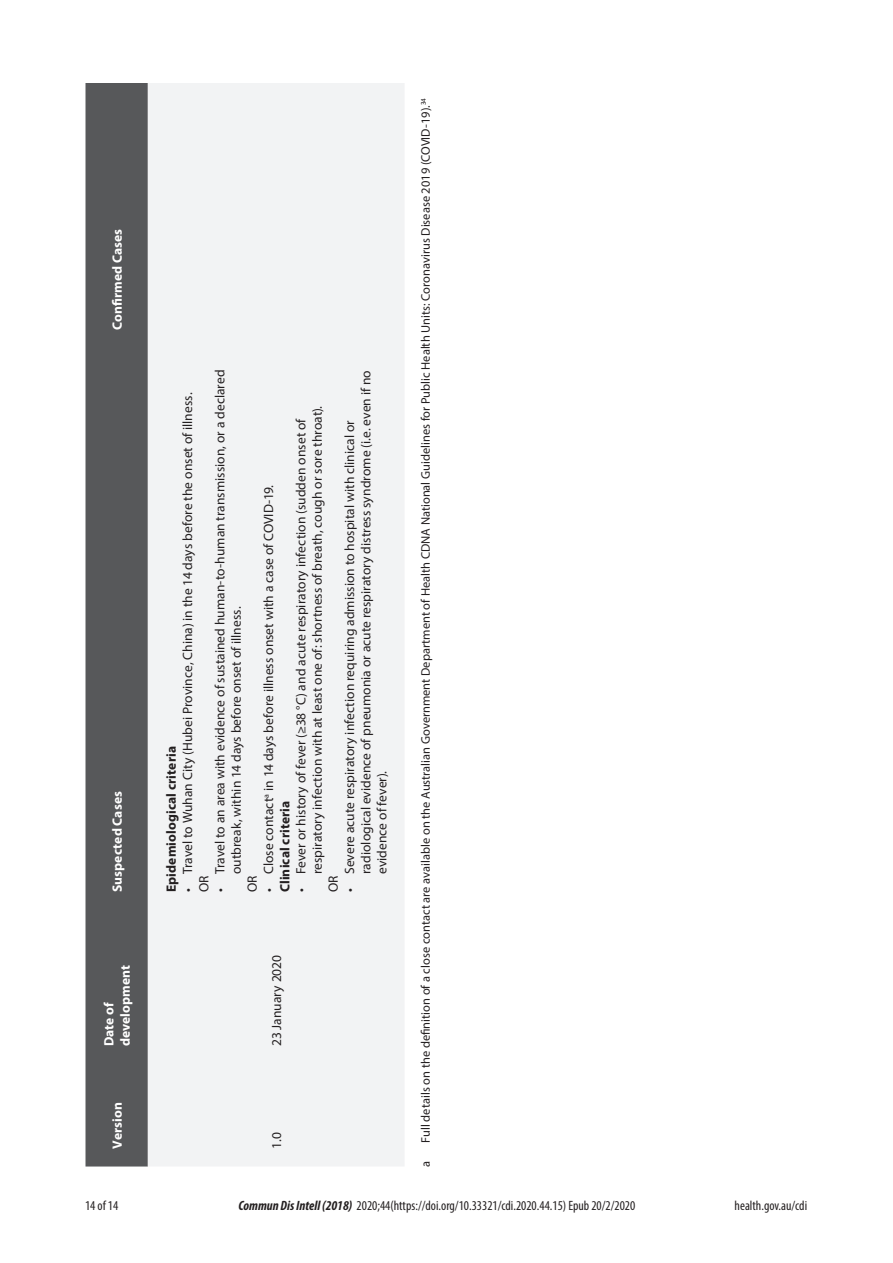
<style>
.page{position:relative;width:893px;height:1263px;background:#fff}
.page>*{position:absolute;margin:0;border:0;box-sizing:border-box;transform-origin:0 0}
.t1{font:13.5px "Myriad Pro";letter-spacing:.005em;color:#231f20}
.t2{font:condensed 13.5px "Myriad Pro";color:#231f20}
.t3{font:700 13.5px "Myriad Pro";letter-spacing:.01em;color:#fff}
.t4{font:700 13.5px/16.2px "Myriad Pro";letter-spacing:.01em;color:#231f20;text-align:right}
.Footnote_w__hanging{font:12.45px "Myriad Pro";color:#231f20}
.t5{font:7.8px "Myriad Pro";color:#231f20}
.s1{font-weight:400}
.s2{font-weight:700;font-style:italic}
</style>
<div class="page">
<div style="left:86px;top:83px;width:62px;height:1083px;background:#57585a"></div>
<div style="left:148px;top:83px;width:256px;height:1083px;background:#f2f3f4"></div>
<p class="t3" style="left:108px;top:330px;width:103px;rotate:-90deg">C o n f i mr de C sesa</p>
<p class="t1" style="left:212px;top:874px;width:506px;rotate:-90deg">T r a v e l t o a n a r e a w i t h e div e n c e o f s u s t a i n e d h u m a n - t o - h u m a n t r a n s m i s s i o n , o r a d e c l era d</p>
<p class="t1" style="left:358px;top:874px;width:505px;rotate:-90deg">radiological ev di ence of pneumo in a or acute respirat ro y d si tress syndrome (i.e. even if no</p>
<p class="t1" style="left:179px;top:874px;width:483px;rotate:-90deg">T r a v e l t o W u h a n C t i y ( H bu e i P r o v i n c e , C h ni a ) i n t h e 1 4 d ya s b e f o r e t h e o n s e t o f i l l n e . ss</p>
<p class="t1" style="left:309px;top:874px;width:470px;rotate:-90deg">respi atory infection with at least one of: sho tr ness of breath, cough or s ro e throat).</p>
<p class="t1" style="left:293px;top:874px;width:458px;rotate:-90deg">Fever or history of fever (≥38 °C) and acute respiratory infection (su dd en onset of</p>
<p class="t1" style="left:341px;top:874px;width:455px;rotate:-90deg">Severe acute respiratory i fn ection requ ri ing admission to hosp ti al with clinical or</p>
<p class="t1" style="left:260px;top:791px;width:308px;rotate:-90deg">in 14 days before illness onset with a case of CO IV D-19.</p>
<p class="t1" style="left:228px;top:874px;width:269px;rotate:-90deg">outbreak, within 14 days before onset of illness.</p>
<p class="t4" style="left:163px;top:892px;width:147px;rotate:-90deg">Epidemiological criteria</p>
<p class="t1" style="left:374px;top:874px;width:105px;rotate:-90deg">evidence of fever).</p>
<p class="t3" style="left:108px;top:892px;width:103px;rotate:-90deg">Suspected Cases</p>
<p class="t5" style="left:261px;top:797px;width:5px;rotate:-90deg">a</p>
<p class="t4" style="left:260px;top:892px;width:96px;rotate:-90deg"><span class="s1">Close contact<br></span>Clinical criteria</p>
<p class="t1" style="left:309px;top:847px;width:6px;rotate:-90deg">r</p>
<p class="t1" style="left:195px;top:892px;width:18px;rotate:-90deg">OR</p>
<p class="t1" style="left:244px;top:892px;width:18px;rotate:-90deg">OR</p>
<p class="t1" style="left:325px;top:892px;width:18px;rotate:-90deg">OR</p>
<p class="t1" style="left:179px;top:892px;width:5px;rotate:-90deg">•</p>
<p class="t1" style="left:212px;top:892px;width:5px;rotate:-90deg">•</p>
<p class="t1" style="left:260px;top:892px;width:5px;rotate:-90deg">•</p>
<p class="t1" style="left:293px;top:892px;width:5px;rotate:-90deg">•</p>
<p class="t1" style="left:341px;top:892px;width:5px;rotate:-90deg">•</p>
<p class="t3" style="left:116px;top:1046px;width:83px;rotate:-90deg">development</p>
<p class="t3" style="left:100px;top:1046px;width:46px;rotate:-90deg">Date of</p>
<p class="t3" style="left:108px;top:1148px;width:48px;rotate:-90deg">V e noisr</p>
<p class="t1" style="left:268px;top:1046px;width:93px;rotate:-90deg">23 Janu ra y 2020</p>
<p class="t1" style="left:268px;top:1148px;width:18px;rotate:-90deg">1.0</p>
<p class="Footnote_w__hanging" style="left:418px;top:1142px;width:1046px;rotate:-90deg">Full details on the definition of a close contact are available on the Australian Government Department of Health CDNA National Guidelines for Public Health Units: Coronavirus Disease 2019 (COVID-19).<sup>34</sup></p>
<p class="Footnote_w__hanging" style="left:418px;top:1166px;width:8px;rotate:-90deg">a</p>
<p class="t2" style="left:85px;top:1197px;width:35px">14 of 14</p>
<p class="t2" style="left:238px;top:1197px;width:398px"><span class="s2">Commun Dis Intell (2018)</span> 2020;44(https://doi.org/10.33321/cdi.2020.44.15) Epub 20/2/2020</p>
<p class="t2" style="left:735px;top:1197px;width:74px">health.gov.au/cdi</p>
</div>
